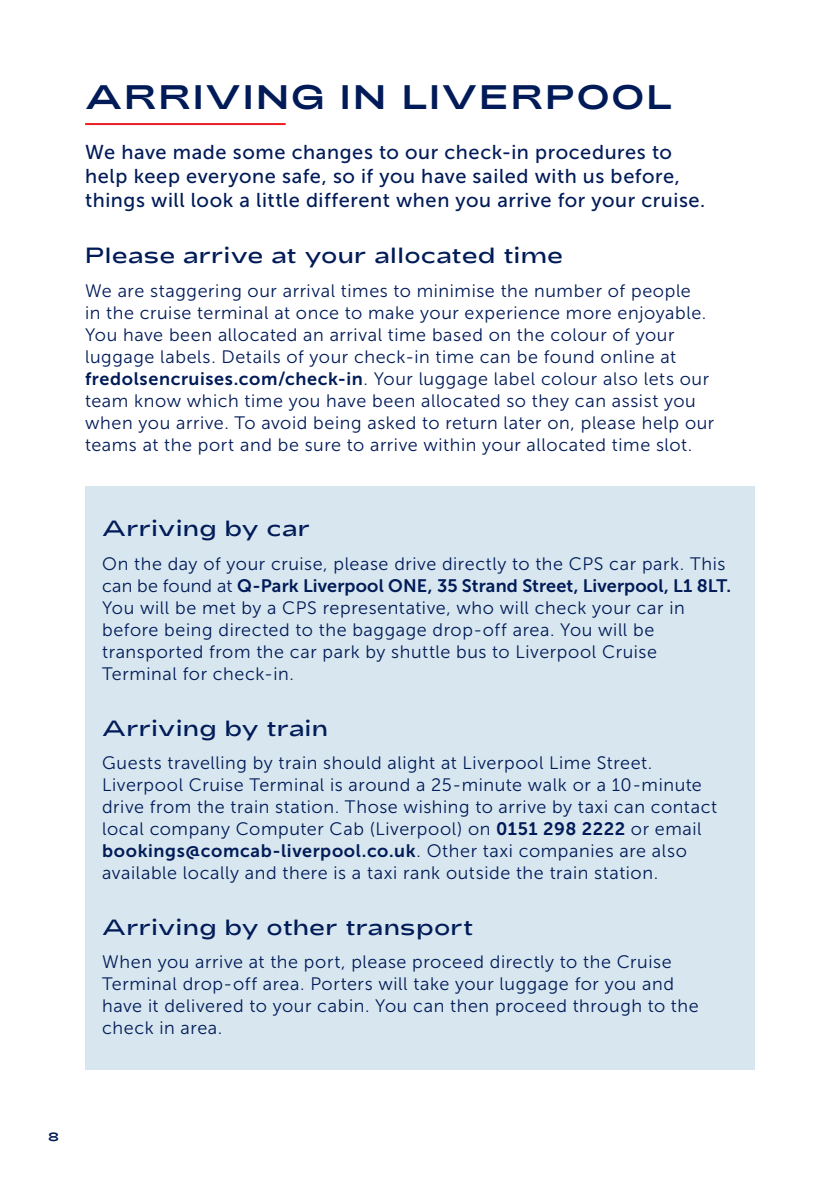
<style>
.page{position:relative;width:840px;height:1191px;background:#fff}
.page>*{position:absolute;margin:0;border:0;box-sizing:border-box;transform-origin:0 0}
.t1{font:34px "Adieu ALTCS";letter-spacing:.065em;color:#001b58}
.t2{font:300 22px "Adieu ALTCS";letter-spacing:.03em;color:#001b58}
.t3{font:20px/24px "Museo Sans 500";letter-spacing:.025em;color:#001b58}
.t4{font:18px/22px "Museo Sans 300";letter-spacing:.03em;color:#001b58}
.t5{font:18px "Museo Sans 700";letter-spacing:.01em;color:#001b58}
.t6{font:18px "Museo Sans 700";letter-spacing:.035em;color:#001b58}
.t7{font:12px "Adieu ALTCS";color:#001b58}
.s1{font-family:"Museo Sans 700"}
.s2{font-family:"Museo Sans 300"}
</style>
<div class="page">
<hr style="left:85px;top:123px;width:200px;height:2px;background:#ed1d24">
<div style="left:85px;top:487px;width:669px;height:582px;background:#d8e7ef"></div>
<h1 class="t1" style="left:85px;top:77px;width:588px">ARRIVING IN LIVERPOOL</h1>
<p class="t3" style="left:85px;top:140px;width:621px">We have made some changes to our check-in procedures to help keep everyone safe, so if you have sailed with us before, things will look a little different when you arrive for your cruise.</p>
<p class="t2" style="left:85px;top:243px;width:479px">Please arrive at your allocated time</p>
<p class="t4" style="left:85px;top:279px;width:630px">We are staggering our arrival times to minimise the number of people<br>in the cruise terminal at once to make your experience more enjoyable.<br>You have been allocated an arrival time based on the colour of your luggage labels. Details of your check-in time can be found online at <span class="s1">fredolsencruises.com/check-in</span>. Your luggage label colour also lets our team know which time you have been allocated so they can assist you when you arrive. To avoid being asked to return later on, please help our teams at the port and be sure to arrive within your allocated time slot.</p>
<p class="t2" style="left:102px;top:516px;width:209px">Arriving by car</p>
<p class="t4" style="left:102px;top:552px;width:624px">On the day of your cruise, please drive directly to the CPS car park. This</p>
<p class="t5" style="left:102px;top:575px;width:630px"><span class="s2">can be found at</span> Q-Park Liverpool ONE, 35 Strand Street, Liverpool, L1 8LT.</p>
<p class="t4" style="left:102px;top:596px;width:583px">You will be met by a CPS representative, who will check your car in before being directed to the baggage drop-off area. You will be transported from the car park by shuttle bus to Liverpool Cruise Terminal for check-in.</p>
<p class="t2" style="left:102px;top:715px;width:226px">Arriving by train</p>
<p class="t4" style="left:102px;top:752px;width:616px">Guests travelling by train should alight at Liverpool Lime Street.<br>Liverpool Cruise Terminal is around a 25-minute walk or a 10-minute drive from the train station. Those wishing to arrive by taxi can contact local company Computer Cab (Liverpool) on <span class="s1">0151 298 2222</span> or email</p>
<p class="t6" style="left:102px;top:840px;width:586px">bookings@comcab-liverpool.co.uk<span class="s2">. Other taxi companies are also</span></p>
<p class="t4" style="left:102px;top:862px;width:557px">available locally and there is a taxi rank outside the train station.</p>
<p class="t2" style="left:102px;top:914px;width:372px">Arriving by other transport</p>
<p class="t4" style="left:102px;top:951px;width:597px">When you arrive at the port, please proceed directly to the Cruise Terminal drop-off area. Porters will take your luggage for you and have it delivered to your cabin. You can then proceed through to the check in area.</p>
<p class="t7" style="left:48px;top:1129px;width:12px">8</p>
</div>
